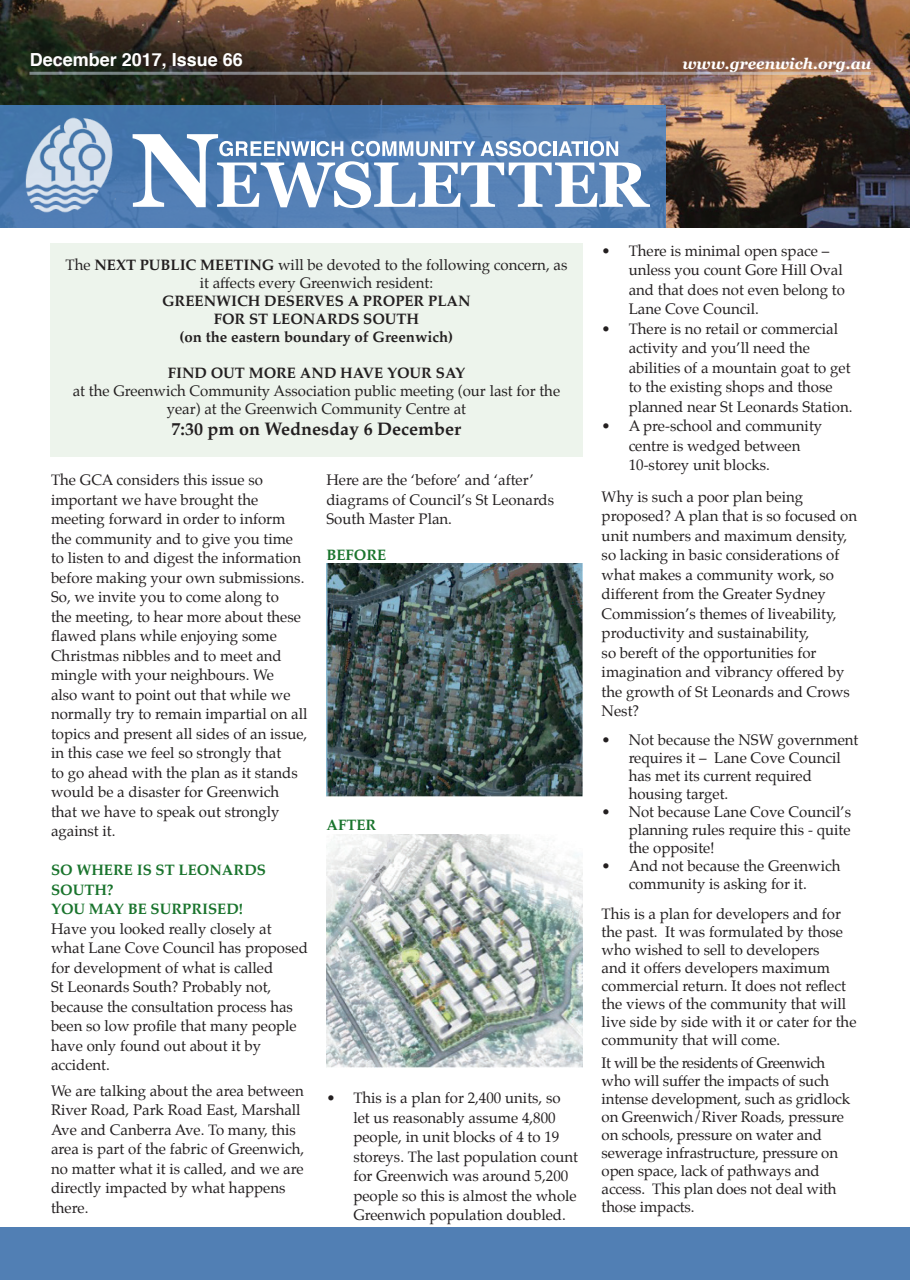
<style>
.page{position:relative;width:910px;height:1280px;background:#fff}
.page>*{position:absolute;margin:0;border:0;box-sizing:border-box;transform-origin:0 0}
.t1{font:700 18px "Palatino";color:#231f20}
.t2{font:700 18px "Helvetica";color:#fff}
.t3{font:italic 700 15.15px "Georgia";color:#fff}
.t4{font:15px/19.5px "Palatino";color:#231f20}
.t5{font:700 15px/18px "Palatino";color:#231f20;text-align:center}
.t6{font:700 15px/19.5px "Palatino";color:#1a742d}
.s1{font-weight:700}
</style>
<div class="page">
<div style="left:0;top:1228px;width:910px;height:52px;background:#517fb4"></div>
<img style="left:0;top:0;width:910px;height:227px">
<hr style="left:29px;top:72px;width:842px;height:3px;background:#d9e5f4">
<svg style="left:0;top:105px;width:665px;height:122px;background:#4e7bb0"></svg>
<img style="left:22px;top:111px;width:94px;height:103px">
<svg style="left:133px;top:134px;width:517px;height:74px"></svg>
<div style="left:50px;top:243px;width:533px;height:214px;background:#edf4ec"></div>
<img style="left:326px;top:563px;width:257px;height:233px">
<img style="left:326px;top:834px;width:257px;height:233px">
<p class="t2" style="left:30px;top:45px;width:215px">December 2017, Issue 66</p>
<p class="t3" style="left:682px;top:55px;width:190px">www.greenwich.org.au</p>
<p class="t4" style="left:66px;top:256px;width:503px;line-height:18px;text-align:center">The <span class="s1">NEXT PUBLIC MEETING</span> will be devoted to the following concern, as it affects every Greenwich resident:</p>
<p class="t5" style="left:162px;top:291px;width:310px">GREENWICH DESERVES A PROPER PLAN<br>FOR ST LEONARDS SOUTH<br>(on the eastern boundary of Greenwich)</p>
<p class="t5" style="left:168px;top:363px;width:299px">FIND OUT MORE AND HAVE YOUR SAY</p>
<p class="t4" style="left:73px;top:382px;width:489px;line-height:18px;text-align:center">at the Greenwich Community Association public meeting (our last for the year) at the Greenwich Community Centre at</p>
<p class="t1" style="left:172px;top:414px;width:291px">7:30 pm on Wednesday 6 December</p>
<p class="t4" style="left:51px;top:470px;width:258px">The GCA considers this issue so important we have brought the meeting forward in order to inform the community and to give you time to listen to and digest the information before making your own submissions.<br>So, we invite you to come along to<br>the meeting, to hear more about these flawed plans while enjoying some Christmas nibbles and to meet and mingle with your neighbours. We<br>also want to point out that while we normally try to remain impartial on all topics and present all sides of an issue, in this case we feel so strongly that<br>to go ahead with the plan as it stands would be a disaster for Greenwich that we have to speak out strongly against it.</p>
<p class="t6" style="left:51px;top:860px;width:216px">SO WHERE IS ST LEONARDS<br>SOUTH?<br>YOU MAY BE SURPRISED!</p>
<p class="t4" style="left:51px;top:919px;width:258px">Have you looked really closely at what Lane Cove Council has proposed for development of what is called<br>St Leonards South? Probably not, because the consultation process has been so low profile that many people have only found out about it by accident.</p>
<p class="t4" style="left:51px;top:1081px;width:255px">We are talking about the area between<br>River Road, Park Road East, Marshall<br>Ave and Canberra Ave. To many, this area is part of the fabric of Greenwich, no matter what it is called, and we are directly impacted by what happens there.</p>
<p class="t4" style="left:326px;top:470px;width:229px">Here are the ‘before’ and ‘after’ diagrams of Council’s St Leonards<br>South Master Plan.</p>
<p class="t6" style="left:326px;top:545px;width:62px">BEFORE</p>
<p class="t6" style="left:326px;top:815px;width:52px">AFTER</p>
<p class="t4" style="left:353px;top:1088px;width:226px;text-indent:-27px">• This is a plan for 2,400 units, so let us reasonably assume 4,800 people, in unit blocks of 4 to 19 storeys. The last population count for Greenwich was around 5,200 people so this is almost the whole<br>Greenwich population doubled.</p>
<p class="t4" style="left:629px;top:241px;width:218px;text-indent:-27px">• There is minimal open space – unless you count Gore Hill Oval and that does not even belong to<br>Lane Cove Council.</p>
<p class="t4" style="left:629px;top:319px;width:225px;text-indent:-27px">• There is no retail or commercial activity and you’ll need the abilities of a mountain goat to get to the existing shops and those planned near St Leonards Station.</p>
<p class="t4" style="left:629px;top:416px;width:195px;text-indent:-27px">• A pre-school and community centre is wedged between<br>10-storey unit blocks.</p>
<p class="t4" style="left:602px;top:487px;width:257px">Why is such a poor plan being proposed? A plan that is so focused on unit numbers and maximum density, so lacking in basic considerations of what makes a community work, so different from the Greater Sydney<br>Commission’s themes of liveability, productivity and sustainability,<br>so bereft of the opportunities for imagination and vibrancy offered by the growth of St Leonards and Crows<br>Nest?</p>
<p class="t4" style="left:629px;top:731px;width:231px;line-height:18px;text-indent:-27px">• Not because the NSW government requires it – Lane Cove Council has met its current required housing target.</p>
<p class="t4" style="left:629px;top:803px;width:224px;line-height:18px;text-align:justify;text-indent:-27px">• Not because Lane Cove Council’s planning rules require this - quite the opposite!</p>
<p class="t4" style="left:602px;top:857px;width:240px;line-height:18px;text-align:center">• And not because the Greenwich community is asking for it.</p>
<p class="t4" style="left:602px;top:905px;width:256px;line-height:18px">This is a plan for developers and for the past. It was formulated by those who wished to sell to developers<br>and it offers developers maximum commercial return. It does not reflect the views of the community that will live side by side with it or cater for the community that will come.</p>
<p class="t4" style="left:602px;top:1054px;width:250px;line-height:18px">It will be the residents of Greenwich who will suffer the impacts of such intense development, such as gridlock on Greenwich/River Roads, pressure on schools, pressure on water and sewerage infrastructure, pressure on open space, lack of pathways and access. This plan does not deal with those impacts.</p>
</div>
